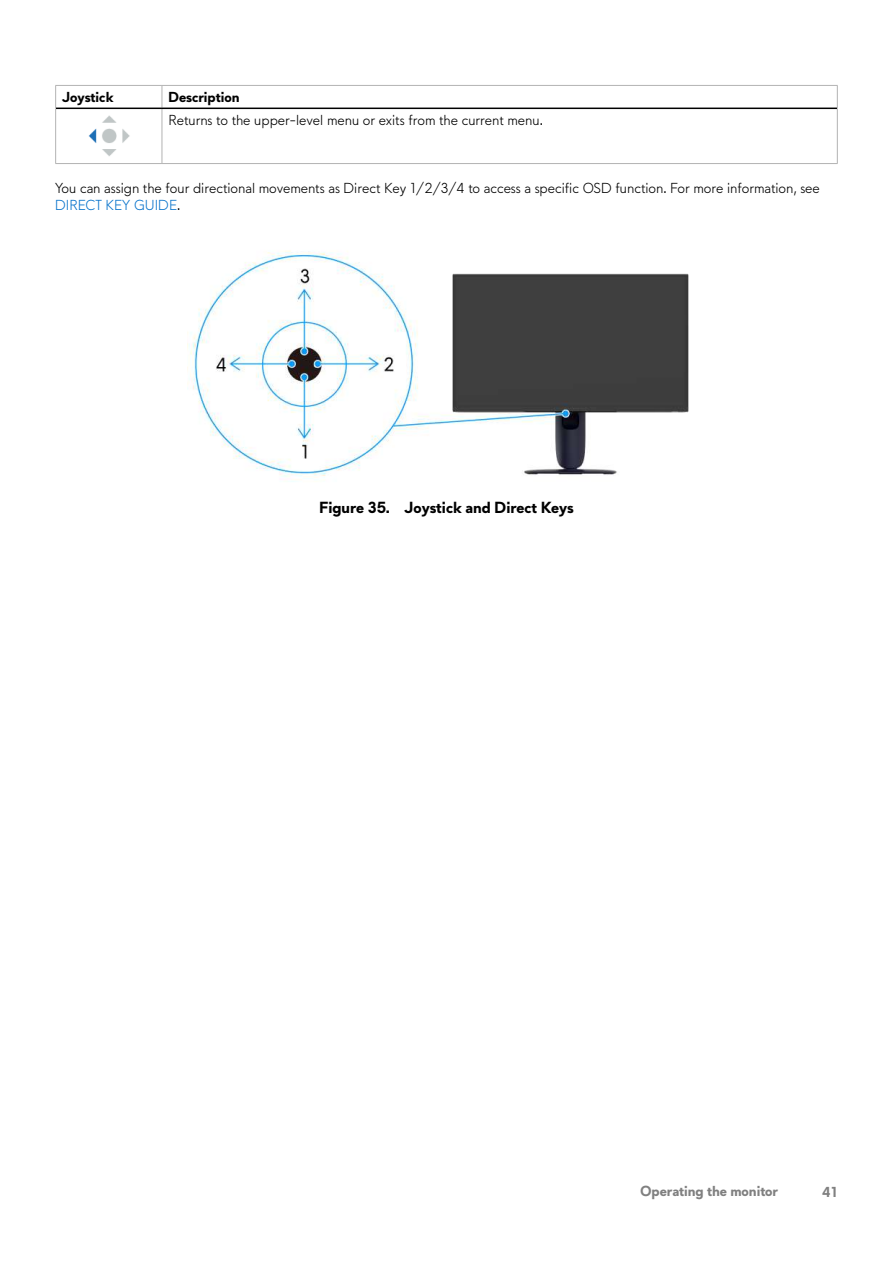
<style>
.page{position:relative;width:893px;height:1263px;background:#fff}
.page>*{position:absolute;margin:0;border:0;box-sizing:border-box;transform-origin:0 0}
.t1{font:700 15px "Alienware";color:#000}
.t2{font:300 13.5px/16.5px "Alienware";color:#000}
.t3{font:700 13.5px "Alienware";color:#808080}
.t4{font:700 13.5px "Alienware";color:#000}
.s1{color:#0672cb}
</style>
<div class="page">
<hr style="left:55px;top:108px;width:1px;height:55px;background:#b3b3b3">
<hr style="left:162px;top:109px;width:1px;height:54px;background:#b3b3b3">
<hr style="left:837px;top:108px;width:1px;height:55px;background:#b3b3b3">
<hr style="left:55px;top:163px;width:107px;height:1px;background:#b3b3b3">
<hr style="left:162px;top:163px;width:676px;height:1px;background:#b3b3b3">
<hr style="left:55px;top:85px;width:107px;height:1px;background:#b3b3b3">
<svg style="left:55px;top:86px;width:1px;height:22px"></svg>
<hr style="left:162px;top:85px;width:676px;height:1px;background:#b3b3b3">
<svg style="left:162px;top:86px;width:1px;height:22px"></svg>
<svg style="left:837px;top:86px;width:1px;height:22px"></svg>
<hr style="left:56px;top:108px;width:106px;height:1px;background:#000">
<hr style="left:162px;top:108px;width:675px;height:1px;background:#000">
<img style="left:88px;top:115px;width:42px;height:41px">
<img style="left:187px;top:250px;width:502px;height:232px">
<p class="t4" style="left:62px;top:88px;width:53px">Joystick</p>
<p class="t4" style="left:168px;top:88px;width:73px">Description</p>
<p class="t2" style="left:168px;top:112px;width:376px">Returns to the upper-level menu or exits from the current menu.</p>
<p class="t2" style="left:55px;top:180px;width:766px">You can assign the four directional movements as Direct Key 1/2/3/4 to access a specific OSD function. For more information, see<br><span class="s1">DIRECT KEY GUIDE</span>.</p>
<p class="t1" style="left:319px;top:498px;width:256px">Figure 35. Joystick and Direct Keys</p>
<p class="t3" style="left:640px;top:1182px;width:140px">Operating the monitor</p>
<p class="t3" style="left:822px;top:1182px;width:17px">41</p>
</div>
